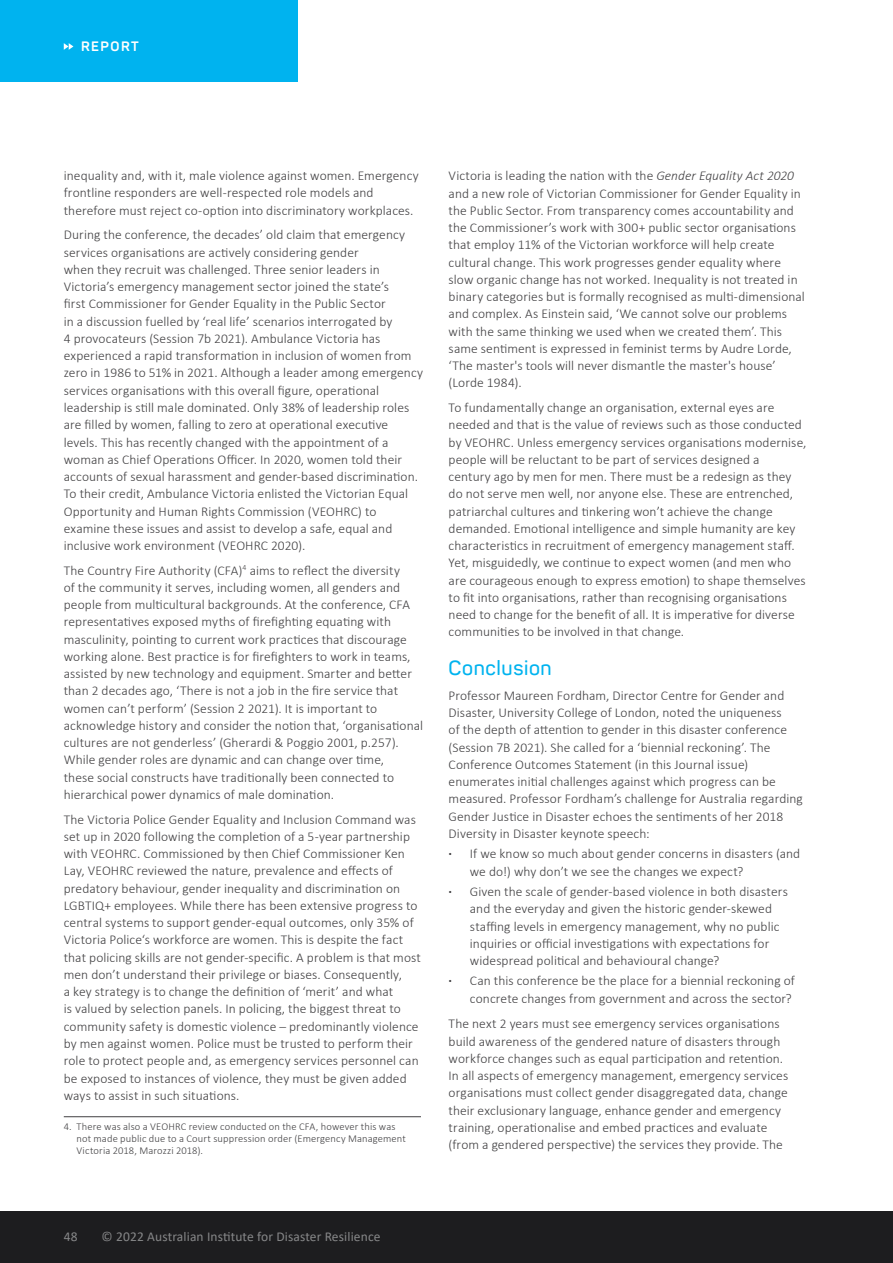
<style>
.page{position:relative;width:893px;height:1263px;background:#fff}
.page>*{position:absolute;margin:0;border:0;box-sizing:border-box;transform-origin:0 0}
.t1{font:600 20.25px "Panton";letter-spacing:.03em;color:#00b3ef}
.t2{font:300 13.5px/17.2px "Calibri";letter-spacing:.005em;color:#414042}
.t3{font:13.5px "Calibri";letter-spacing:.01em;color:#868788}
.t4{font:700 13.5px "Panton";letter-spacing:.11em;color:#fff}
.t5{font:300 10.5px/12px "Calibri";letter-spacing:.015em;color:#414042}
.s1{font-style:italic}
.s2{font-weight:700}
</style>
<div class="page">
<div style="left:0;top:0;width:298px;height:81px;background:#00b3ef"></div>
<svg style="left:64px;top:43px;width:9px;height:7px"></svg>
<div style="left:0;top:1212px;width:893px;height:51px;background:#1d1d1f"></div>
<hr style="left:64px;top:1116px;width:357px;height:1px;background:#414042">
<p class="t4" style="left:81px;top:38px;width:59px">REPORT</p>
<p class="t2" style="left:64px;top:167px;width:356px">inequality and, with it, male violence against women. Emergency frontline responders are well-respected role models and therefore must reject co-option into discriminatory workplaces.</p>
<p class="t2" style="left:64px;top:226px;width:361px">During the conference, the decades’ old claim that emergency services organisations are actively considering gender<br>when they recruit was challenged. Three senior leaders in Victoria’s emergency management sector joined the state’s<br>first Commissioner for Gender Equality in the Public Sector<br>in a discussion fuelled by ‘real life’ scenarios interrogated by<br>4 provocateurs (Session 7b 2021). Ambulance Victoria has experienced a rapid transformation in inclusion of women from zero in 1986 to 51% in 2021. Although a leader among emergency services organisations with this overall figure, operational leadership is still male dominated. Only 38% of leadership roles are filled by women, falling to zero at operational executive levels. This has recently changed with the appointment of a woman as Chief Operations Officer. In 2020, women told their accounts of sexual harassment and gender-based discrimination.<br>To their credit, Ambulance Victoria enlisted the Victorian Equal Opportunity and Human Rights Commission (VEOHRC) to examine these issues and assist to develop a safe, equal and inclusive work environment (VEOHRC 2020).</p>
<p class="t2" style="left:64px;top:561px;width:361px">The Country Fire Authority (CFA)<sup>4</sup> aims to reflect the diversity<br>of the community it serves, including women, all genders and people from multicultural backgrounds. At the conference, CFA representatives exposed myths of firefighting equating with masculinity, pointing to current work practices that discourage working alone. Best practice is for firefighters to work in teams, assisted by new technology and equipment. Smarter and better than 2 decades ago, ‘There is not a job in the fire service that women can’t perform’ (Session 2 2021). It is important to acknowledge history and consider the notion that, ‘organisational cultures are not genderless’ (Gherardi &amp; Poggio 2001, p.257).<br>While gender roles are dynamic and can change over time,<br>these social constructs have traditionally been connected to hierarchical power dynamics of male domination.</p>
<p class="t2" style="left:64px;top:810px;width:359px">The Victoria Police Gender Equality and Inclusion Command was set up in 2020 following the completion of a 5-year partnership with VEOHRC. Commissioned by then Chief Commissioner Ken Lay, VEOHRC reviewed the nature, prevalence and effects of predatory behaviour, gender inequality and discrimination on LGBTIQ+ employees. While there has been extensive progress to central systems to support gender-equal outcomes, only 35% of Victoria Police‘s workforce are women. This is despite the fact that policing skills are not gender-specific. A problem is that most men don’t understand their privilege or biases. Consequently,<br>a key strategy is to change the definition of ‘merit’ and what<br>is valued by selection panels. In policing, the biggest threat to community safety is domestic violence – predominantly violence by men against women. Police must be trusted to perform their role to protect people and, as emergency services personnel can be exposed to instances of violence, they must be given added ways to assist in such situations.</p>
<p class="t5" style="left:77px;top:1120px;width:331px;text-indent:-13px">4. There was also a VEOHRC review conducted on the CFA, however this was not made public due to a Court suppression order (Emergency Management<br>Victoria 2018, Marozzi 2018).</p>
<p class="t2" style="left:449px;top:167px;width:358px">Victoria is leading the nation with the <span class="s1">Gender Equality Act 2020 </span>and a new role of Victorian Commissioner for Gender Equality in the Public Sector. From transparency comes accountability and the Commissioner’s work with 300+ public sector organisations that employ 11% of the Victorian workforce will help create cultural change. This work progresses gender equality where slow organic change has not worked. Inequality is not treated in binary categories but is formally recognised as multi-dimensional and complex. As Einstein said, ‘We cannot solve our problems with the same thinking we used when we created them’. This same sentiment is expressed in feminist terms by Audre Lorde, ‘The master's tools will never dismantle the master's house’ (Lorde 1984).</p>
<p class="t2" style="left:449px;top:399px;width:359px">To fundamentally change an organisation, external eyes are needed and that is the value of reviews such as those conducted by VEOHRC. Unless emergency services organisations modernise, people will be reluctant to be part of services designed a<br>century ago by men for men. There must be a redesign as they do not serve men well, nor anyone else. These are entrenched, patriarchal cultures and tinkering won’t achieve the change demanded. Emotional intelligence and simple humanity are key characteristics in recruitment of emergency management staff.<br>Yet, misguidedly, we continue to expect women (and men who are courageous enough to express emotion) to shape themselves to fit into organisations, rather than recognising organisations need to change for the benefit of all. It is imperative for diverse communities to be involved in that change.</p>
<h1 class="t1" style="left:449px;top:655px;width:105px">Conclusion</h1>
<p class="t2" style="left:449px;top:686px;width:356px">Professor Maureen Fordham, Director Centre for Gender and Disaster, University College of London, noted the uniqueness<br>of the depth of attention to gender in this disaster conference (Session 7B 2021). She called for a ‘biennial reckoning’. The Conference Outcomes Statement (in this Journal issue) enumerates initial challenges against which progress can be measured. Professor Fordham’s challenge for Australia regarding Gender Justice in Disaster echoes the sentiments of her 2018<br>Diversity in Disaster keynote speech:</p>
<p class="t2" style="left:470px;top:845px;width:332px;text-indent:-21px"><span class="s2">·</span> If we know so much about gender concerns in disasters (and we do!) why don’t we see the changes we expect?</p>
<p class="t2" style="left:470px;top:883px;width:320px;text-indent:-21px"><span class="s2">·</span> Given the scale of gender-based violence in both disasters and the everyday and given the historic gender-skewed staffing levels in emergency management, why no public inquiries or official investigations with expectations for widespread political and behavioural change?</p>
<p class="t2" style="left:449px;top:972px;width:348px;text-align:right"><span class="s2">·</span> Can this conference be the place for a biennial reckoning of concrete changes from government and across the sector?</p>
<p class="t2" style="left:449px;top:1015px;width:341px">The next 2 years must see emergency services organisations build awareness of the gendered nature of disasters through workforce changes such as equal participation and retention.<br>In all aspects of emergency management, emergency services organisations must collect gender disaggregated data, change their exclusionary language, enhance gender and emergency training, operationalise and embed practices and evaluate (from a gendered perspective) the services they provide. The</p>
<p class="t3" style="left:64px;top:1227px;width:15px">48</p>
<p class="t3" style="left:102px;top:1227px;width:280px">© 2022 Australian Institute for Disaster Resilience</p>
</div>
